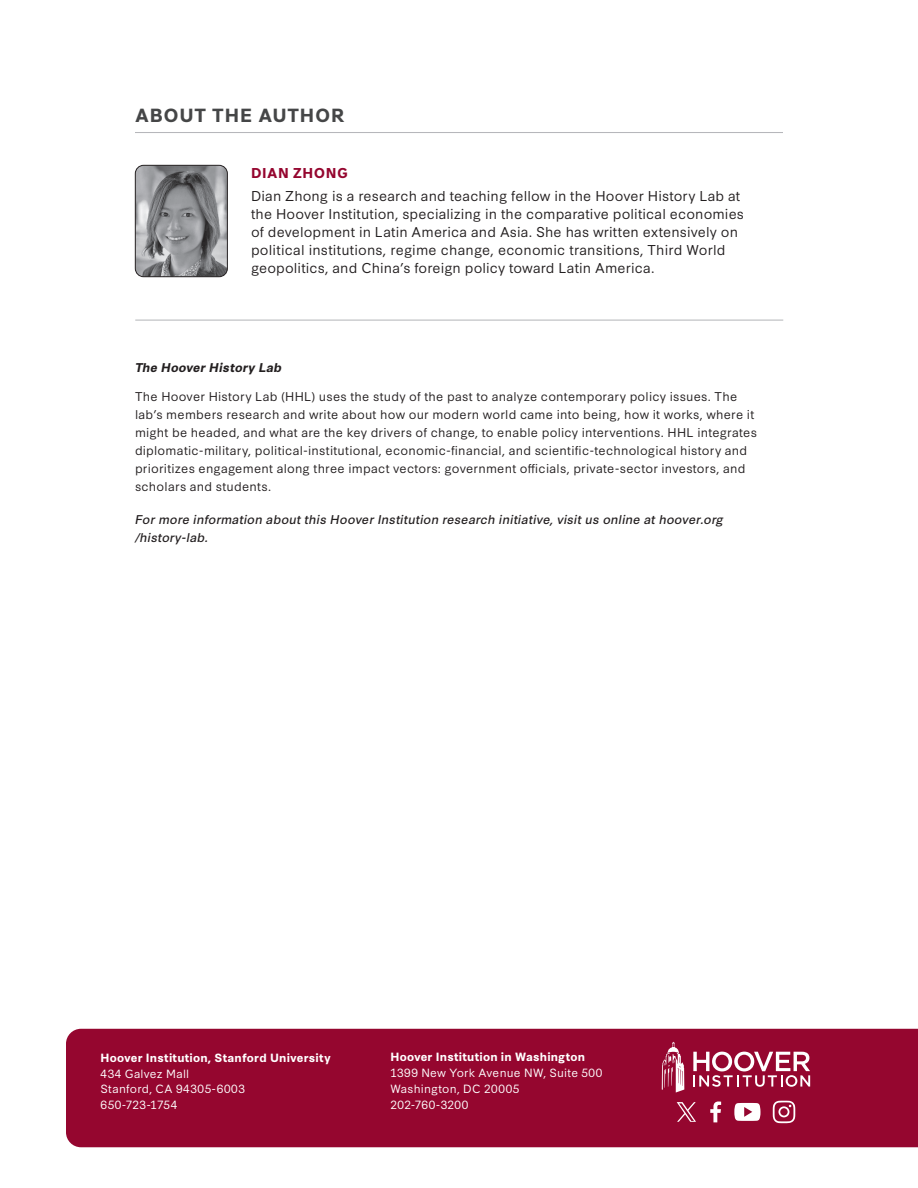
<style>
.page{position:relative;width:918px;height:1188px;background:#fff}
.page>*{position:absolute;margin:0;border:0;box-sizing:border-box;transform-origin:0 0}
.t1{font:700 18px "Synthese";letter-spacing:.04em;color:#454647}
.t2{font:13.5px/18px "Synthese";letter-spacing:.01em;color:#231f20}
.t3{font:700 13.5px "Synthese";letter-spacing:.035em;color:#95062f}
.t4{font:12px/18px "Synthese";letter-spacing:.02em;color:#231f20}
.t5{font:italic 12px/18px "Synthese";letter-spacing:.015em;color:#231f20}
.t6{font:italic 700 12px "Synthese";letter-spacing:.01em;color:#231f20}
.t7{font:11.25px/15.8px "Synthese";letter-spacing:.025em;color:#fff}
.t8{font:700 11.25px "Synthese";letter-spacing:.015em;color:#fff}
</style>
<div class="page">
<div style="left:66px;top:1029px;width:852px;height:118px;background:#95062f"></div>
<hr style="left:135px;top:320px;width:648px;height:1px;background:#b6b7bb">
<svg style="left:693px;top:1052px;width:117px;height:35px"></svg>
<svg style="left:662px;top:1042px;width:22px;height:51px"></svg>
<svg style="left:710px;top:1102px;width:11px;height:20px"></svg>
<svg style="left:773px;top:1101px;width:22px;height:22px"></svg>
<svg style="left:734px;top:1103px;width:27px;height:18px"></svg>
<svg style="left:677px;top:1102px;width:19px;height:20px"></svg>
<img style="left:135px;top:165px;width:92px;height:112px">
<div style="left:135px;top:165px;width:93px;height:112px;border:1px solid #231f20;border-radius:8px"></div>
<hr style="left:135px;top:132px;width:648px;height:1px;background:#b6b7bb">
<h1 class="t1" style="left:135px;top:101px;width:211px">ABOUT THE AUTHOR</h1>
<p class="t3" style="left:251px;top:162px;width:98px">DIAN ZHONG</p>
<p class="t2" style="left:251px;top:185px;width:494px">Dian Zhong is a research and teaching fellow in the Hoover History Lab at the Hoover Institution, specializing in the comparative political economies of development in Latin America and Asia. She has written extensively on political institutions, regime change, economic transitions, Third World geopolitics, and China’s foreign policy toward Latin America.</p>
<p class="t6" style="left:135px;top:358px;width:148px">The Hoover History Lab</p>
<p class="t4" style="left:135px;top:386px;width:624px">The Hoover History Lab (HHL) uses the study of the past to analyze contemporary policy issues. The lab’s members research and write about how our modern world came into being, how it works, where it might be headed, and what are the key drivers of change, to enable policy interventions. HHL integrates diplomatic-military, political-institutional, economic-financial, and scientific-technological history and prioritizes engagement along three impact vectors: government officials, private-sector investors, and scholars and students.</p>
<p class="t5" style="left:135px;top:509px;width:590px">For more information about this Hoover Institution research initiative, visit us online at hoover.org /history-lab.</p>
<p class="t8" style="left:100px;top:1049px;width:232px">Hoover Institution, Stanford University</p>
<p class="t7" style="left:100px;top:1065px;width:146px">434 Galvez Mall<br>Stanford, CA 94305-6003<br>650-723-1754</p>
<p class="t8" style="left:390px;top:1048px;width:196px">Hoover Institution in Washington</p>
<p class="t7" style="left:390px;top:1064px;width:214px">1399 New York Avenue NW, Suite 500<br>Washington, DC 20005<br>202-760-3200</p>
</div>
